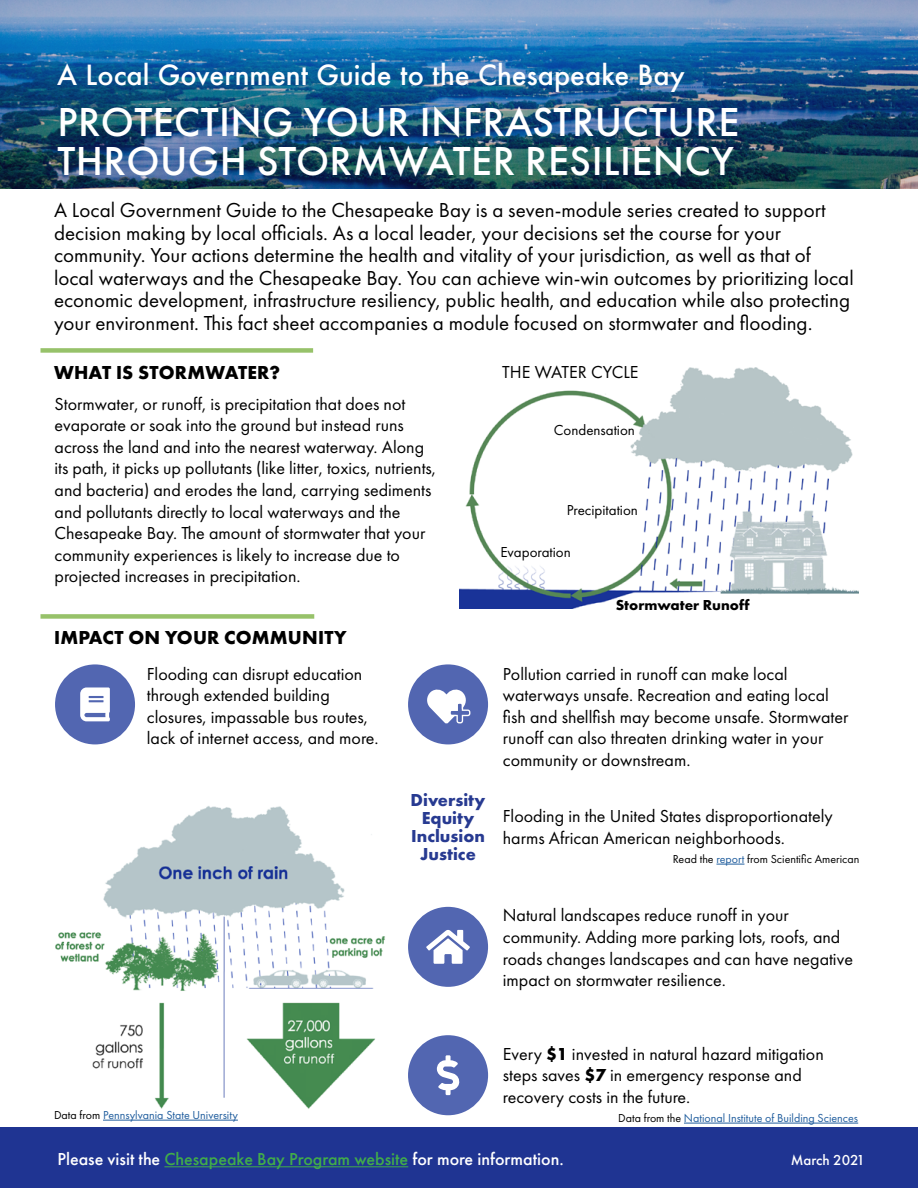
<style>
.page{position:relative;width:918px;height:1188px;background:#fff}
.page>*{position:absolute;margin:0;border:0;box-sizing:border-box;transform-origin:0 0}
.t1{font:500 42px/39px "Futura PT";letter-spacing:.01em;color:#fff}
.t2{font:500 27px "Futura";color:#fff}
.t3{font:21px/22.5px "Futura PT";color:#000}
.t4{font:700 19.5px "Futura PT";letter-spacing:.01em;color:#000}
.t5{font:18px/21.6px "Futura PT";color:#000}
.t6{font:500 18px "Futura PT";color:#fff}
.t7{font:700 18px/18px "Futura PT";color:#273a91;text-align:center}
.t8{font:15px "Futura PT";color:#000}
.t9{font:700 15px "Futura PT";color:#000}
.t10{font:500 15px "Futura PT";color:#fff}
.t11{font:12px "Futura PT";color:#215e9e}
.t12{font:12px "Futura PT";color:#000}
.s1{color:#215e9e}
.s2{font-weight:700}
.s3{color:#000}
.s4{color:#41ad49}
</style>
<div class="page">
<div style="left:408px;top:907px;width:80px;height:80px;background:#5266b1;border-radius:50%"></div>
<svg style="left:426px;top:930px;width:44px;height:34px"></svg>
<div style="left:408px;top:1035px;width:80px;height:80px;background:#5266b1;border-radius:50%"></div>
<svg style="left:436px;top:1055px;width:24px;height:40px"></svg>
<div style="left:408px;top:664px;width:80px;height:80px;background:#5266b1;border-radius:50%"></div>
<svg style="left:427px;top:689px;width:43px;height:35px"></svg>
<div style="left:55px;top:664px;width:80px;height:80px;background:#5266b1;border-radius:50%"></div>
<svg style="left:80px;top:687px;width:30px;height:34px"></svg>
<div style="left:0;top:1127px;width:918px;height:61px;background:#1f3492"></div>
<div style="left:40px;top:614px;width:274px;height:5px;background:#97c26a"></div>
<hr style="left:164px;top:1166px;width:244px;height:1px;background:#41ad49">
<div style="left:40px;top:348px;width:273px;height:5px;background:#97c26a"></div>
<img style="left:0;top:0;width:918px;height:189px">
<img style="left:55px;top:806px;width:330px;height:303px">
<img style="left:459px;top:367px;width:399px;height:241px">
<svg style="left:716px;top:864px;width:28px;height:1px"></svg>
<hr style="left:684px;top:1123px;width:174px;height:1px;background:#215e9e">
<hr style="left:103px;top:1120px;width:135px;height:1px;background:#215e9e">
<h2 class="t2" style="left:57px;top:56px;width:629px">A Local Government Guide to the Chesapeake Bay</h2>
<h1 class="t1" style="left:57px;top:102px;width:683px">PROTECTING YOUR INFRASTRUCTURE<br>THROUGH STORMWATER RESILIENCY</h1>
<p class="t3" style="left:54px;top:199px;width:801px">A Local Government Guide to the Chesapeake Bay is a seven-module series created to support decision making by local officials. As a local leader, your decisions set the course for your community. Your actions determine the health and vitality of your jurisdiction, as well as that of local waterways and the Chesapeake Bay. You can achieve win-win outcomes by prioritizing local economic development, infrastructure resiliency, public health, and education while also protecting your environment. This fact sheet accompanies a module focused on stormwater and flooding.</p>
<p class="t4" style="left:54px;top:360px;width:228px">WHAT IS STORMWATER?</p>
<p class="t5" style="left:55px;top:393px;width:383px">Stormwater, or runoff, is precipitation that does not evaporate or soak into the ground but instead runs across the land and into the nearest waterway. Along its path, it picks up pollutants (like litter, toxics, nutrients, and bacteria) and erodes the land, carrying sediments and pollutants directly to local waterways and the Chesapeake Bay. The amount of stormwater that your community experiences is likely to increase due to projected increases in precipitation.</p>
<p class="t4" style="left:54px;top:625px;width:294px">IMPACT ON YOUR COMMUNITY</p>
<p class="t5" style="left:502px;top:361px;width:138px">THE WATER CYCLE</p>
<p class="t8" style="left:554px;top:421px;width:83px">Condensation</p>
<p class="t8" style="left:567px;top:501px;width:73px">Precipitation</p>
<p class="t8" style="left:500px;top:543px;width:72px">Evaporation</p>
<p class="t9" style="left:616px;top:596px;width:136px">Stormwater Runoff</p>
<p class="t5" style="left:147px;top:663px;width:233px">Flooding can disrupt education through extended building closures, impassable bus routes, lack of internet access, and more.</p>
<p class="t5" style="left:503px;top:663px;width:347px">Pollution carried in runoff can make local waterways unsafe. Recreation and eating local fish and shellfish may become unsafe. Stormwater runoff can also threaten drinking water in your community or downstream.</p>
<p class="t7" style="left:411px;top:791px;width:76px">Diversity<br>Equity<br>Inclusion<br>Justice</p>
<p class="t5" style="left:503px;top:805px;width:331px">Flooding in the United States disproportionately harms African American neighborhoods.</p>
<p class="t12" style="left:673px;top:852px;width:188px">Read the <span class="s1">report</span> from Scientific American</p>
<p class="t5" style="left:503px;top:904px;width:352px">Natural landscapes reduce runoff in your community. Adding more parking lots, roofs, and roads changes landscapes and can have negative impact on stormwater resilience.</p>
<p class="t5" style="left:503px;top:1043px;width:323px">Every <span class="s2">$1</span> invested in natural hazard mitigation steps saves <span class="s2">$7</span> in emergency response and recovery costs in the future.</p>
<p class="t11" style="left:54px;top:1108px;width:185px"><span class="s3">Data from</span> Pennsylvania State University</p>
<p class="t11" style="left:618px;top:1111px;width:241px"><span class="s3">Data from the</span> National Institute of Building Sciences</p>
<p class="t6" style="left:57px;top:1148px;width:508px">Please visit the <span class="s4">Chesapeake Bay Program website</span> for more information.</p>
<p class="t10" style="left:791px;top:1151px;width:76px">March 2021</p>
</div>
